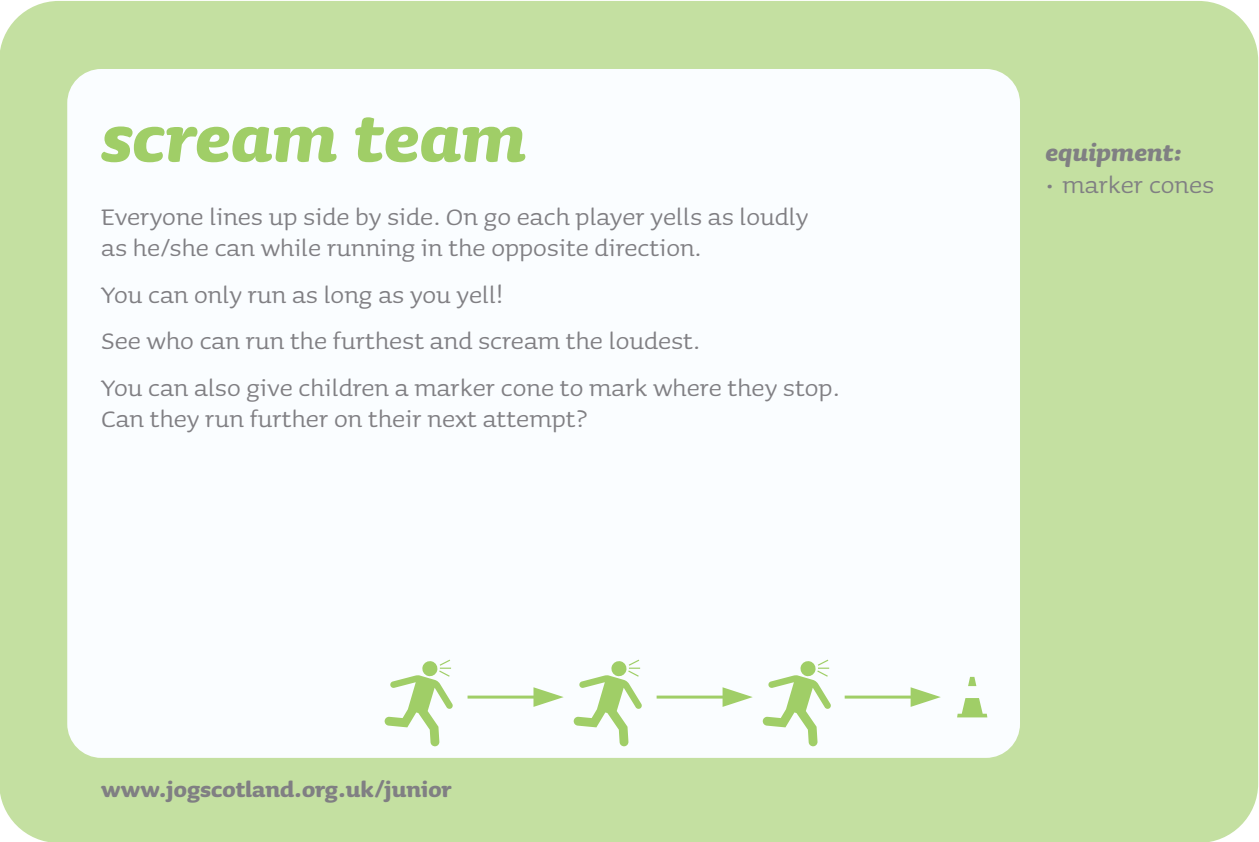
<style>
.page{position:relative;width:1259px;height:842px;background:#fff}
.page>*{position:absolute;margin:0;border:0;box-sizing:border-box;transform-origin:0 0}
.t1{font:italic 700 84px "Sauna";color:#a0ce67}
.t2{font:30px/46.5px "Sauna";color:#807f83}
.t3{font:italic 700 30px "Sauna";color:#807f83}
.t4{font:700 27px "Sauna";color:#807f83}
</style>
<div class="page">
<div style="left:0;top:1px;width:1258px;height:841px;background:#c4e0a1;border-radius:60px"></div>
<div style="left:67px;top:69px;width:953px;height:689px;background:#fafdff;border-radius:34px"></div>
<svg style="left:722px;top:687px;width:30px;height:20px"></svg>
<hr style="left:656px;top:695px;width:74px;height:3px;background:#a0ce67">
<svg style="left:910px;top:687px;width:30px;height:20px"></svg>
<hr style="left:844px;top:695px;width:74px;height:3px;background:#a0ce67">
<svg style="left:957px;top:698px;width:30px;height:19px"></svg>
<svg style="left:968px;top:677px;width:8px;height:9px"></svg>
<svg style="left:533px;top:687px;width:30px;height:20px"></svg>
<hr style="left:467px;top:695px;width:74px;height:3px;background:#a0ce67">
<svg style="left:385px;top:660px;width:68px;height:86px"></svg>
<svg style="left:762px;top:660px;width:69px;height:86px"></svg>
<svg style="left:573px;top:660px;width:69px;height:86px"></svg>
<h1 class="t1" style="left:101px;top:110px;width:427px">scream team</h1>
<p class="t2" style="left:101px;top:199px;width:708px;line-height:31.5px">Everyone lines up side by side. On go each player yells as loudly as he/she can while running in the opposite direction.</p>
<p class="t2" style="left:101px;top:269px;width:739px">You can only run as long as you yell!<br>See who can run the furthest and scream the loudest.<br>You can also give children a marker cone to mark where they stop.</p>
<p class="t2" style="left:101px;top:394px;width:488px">Can they run further on their next attempt?</p>
<p class="t4" style="left:101px;top:780px;width:352px">www.jogscotland.org.uk/junior</p>
<p class="t3" style="left:1045px;top:143px;width:138px">equipment:</p>
<p class="t2" style="left:1045px;top:159px;width:170px">• marker cones</p>
</div>
